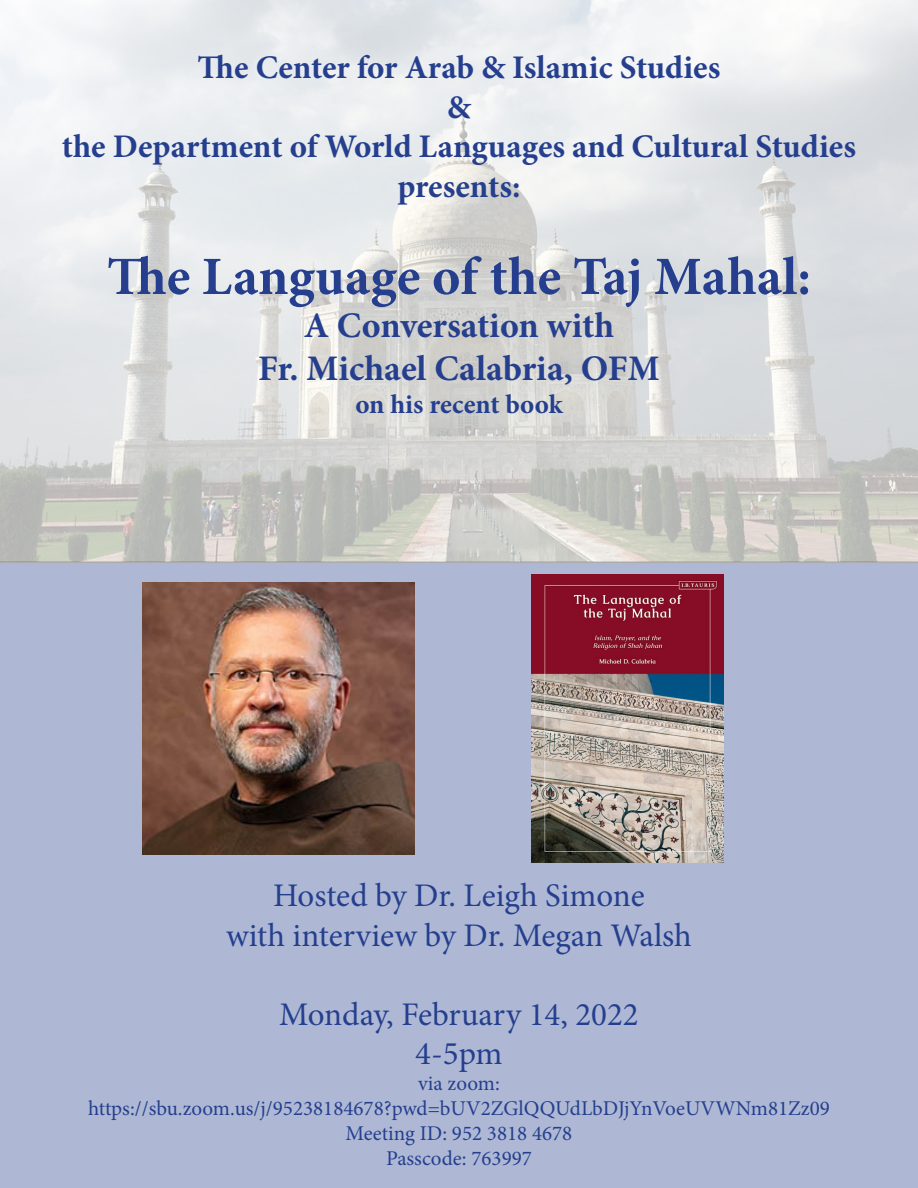
<style>
.page{position:relative;width:918px;height:1188px;background:#fff}
.page>*{position:absolute;margin:0;border:0;box-sizing:border-box;transform-origin:0 0}
.t1{font:700 54px "Minion Pro";color:#253f8e}
.t2{font:700 36px "Minion Pro";color:#253f8e}
.t3{font:700 33px "Minion Pro";color:#253f8e}
.t4{font:33px "Minion Pro";color:#253f8e}
.t5{font:700 27px "Minion Pro";color:#253f8e}
.t6{font:21px "Minion Pro";color:#253f8e}
</style>
<div class="page">
<img style="left:0;top:0;width:918px;height:562px">
<div style="left:0;top:562px;width:918px;height:626px;background:#aeb8d5"></div>
<img style="left:143px;top:583px;width:271px;height:271px">
<img style="left:531px;top:575px;width:192px;height:287px">
<p class="t3" style="left:198px;top:44px;width:524px">The Center for Arab &amp; Islamic Studies</p>
<p class="t3" style="left:447px;top:84px;width:25px">&amp;</p>
<p class="t3" style="left:62px;top:123px;width:796px">the Department of World Languages and Cultural Studies</p>
<p class="t3" style="left:397px;top:163px;width:125px">presents:</p>
<p class="t1" style="left:107px;top:239px;width:705px">The Language of the Taj Mahal:</p>
<p class="t2" style="left:304px;top:300px;width:312px">A Conversation with</p>
<p class="t2" style="left:258px;top:344px;width:403px">Fr. Michael Calabria, OFM</p>
<p class="t5" style="left:355px;top:385px;width:209px">on his recent book</p>
<p class="t4" style="left:273px;top:873px;width:373px">Hosted by Dr. Leigh Simone</p>
<p class="t4" style="left:226px;top:913px;width:467px">with interview by Dr. Megan Walsh</p>
<p class="t4" style="left:279px;top:992px;width:361px">Monday, February 14, 2022</p>
<p class="t4" style="left:415px;top:1032px;width:89px">4-5pm</p>
<p class="t6" style="left:418px;top:1069px;width:83px">via zoom:</p>
<p class="t6" style="left:88px;top:1094px;width:743px">https://sbu.zoom.us/j/95238184678?pwd=bUV2ZGlQQUdLbDJjYnVoeUVWNm81Zz09</p>
<p class="t6" style="left:346px;top:1119px;width:228px">Meeting ID: 952 3818 4678</p>
<p class="t6" style="left:386px;top:1144px;width:147px">Passcode: 763997</p>
</div>
